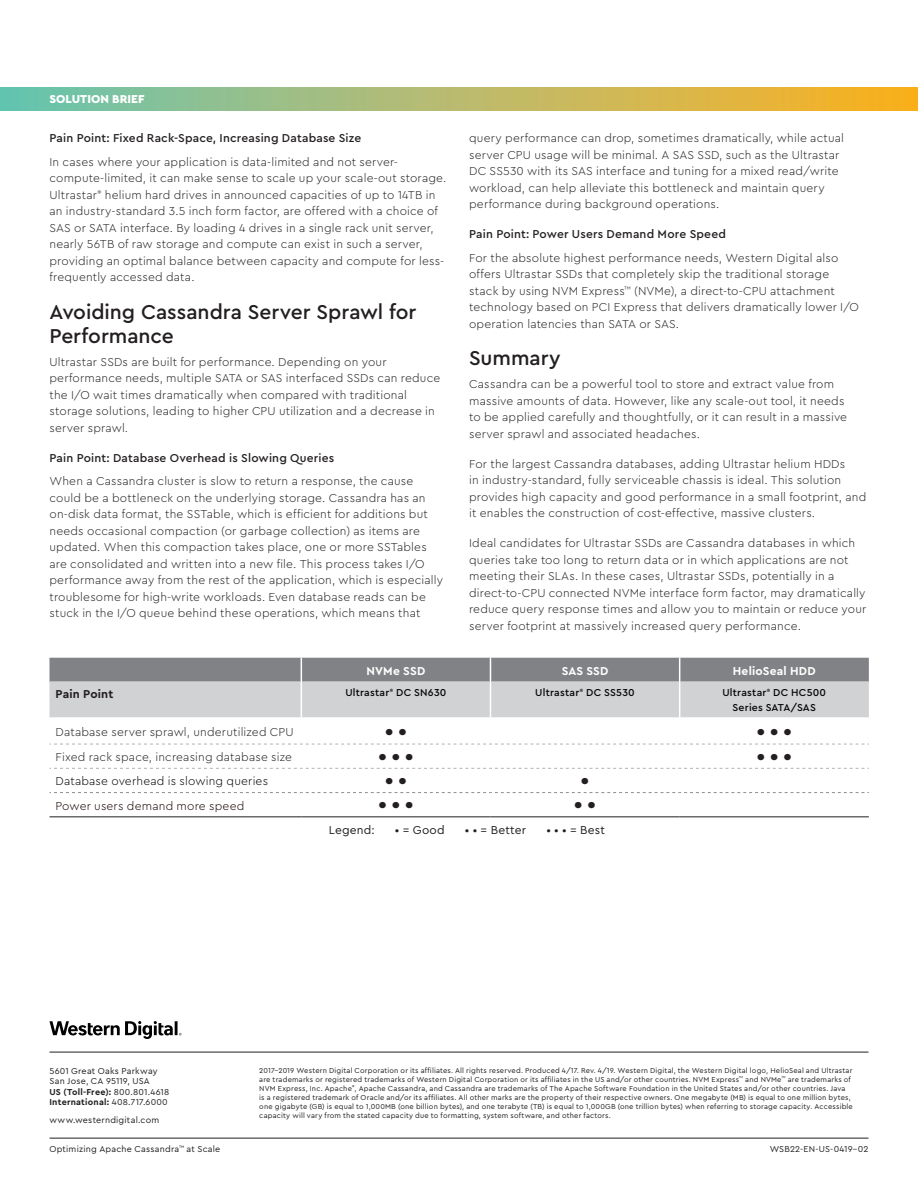
<style>
.page{position:relative;width:918px;height:1188px;background:#fff}
.page>*{position:absolute;margin:0;border:0;box-sizing:border-box;transform-origin:0 0}
.TITLES{font:500 21px/24px "Cera PRO";color:#231f20}
.Table_Sub_Header{font:900 18px "Cera PRO";color:#231f20}
.BODY_TEXT_8_10{font:300 12px/16.5px "Cera PRO";letter-spacing:.015em;color:#231f20}
.BODY_TEXT_8_10-2{font:500 12px "Cera PRO";letter-spacing:.015em;color:#231f20}
.Table_Bod_Copy{font:300 12px "Cera PRO";letter-spacing:.015em;color:#231f20}
.Table_Bod_Copy-2{font:300 12px "Cera PRO";letter-spacing:.015em;color:#000001}
.Table_Sub_Header-2{font:12px "Cera PRO";letter-spacing:.015em;color:#231f20}
.Table_Sub_Header-3{font:700 12px "Cera PRO";letter-spacing:.015em;color:#fff}
.Table_Bod_Copy-3{font:300 12px "Cera PRO";letter-spacing:.015em;color:#190000}
.TOP_HEADER{font:900 12px "Cera PRO";color:#fff}
.Table_Sub_Header-4{font:700 12px "Cera PRO";letter-spacing:.015em;color:#231f20}
.Table_Sub_Header-5{font:500 10.5px/15px "Cera PRO";letter-spacing:.02em;color:#040503;text-align:center}
.HYPERLINK{font:9px "Cera PRO";letter-spacing:.025em;color:#231f20}
.HYPERLINK-2{font:700 9px "Cera PRO";letter-spacing:.025em;color:#231f20}
.CAPTION__W_RULE{font:9px "Cera PRO";letter-spacing:.025em;color:#231f20}
.PART_NUMBER{font:9px "Cera PRO";letter-spacing:.015em;color:#231f20}
.LEGAL{font:7.5px/9px "Cera PRO";letter-spacing:.025em;color:#231f20}
.s1{font-weight:400}
</style>
<div class="page">
<hr style="left:49px;top:1138px;width:820px;height:1px;background:#231f20">
<div style="left:0;top:87px;width:918px;height:24px;background:linear-gradient(to right,#6bc4b5,#ffb121)"></div>
<hr style="left:49px;top:1052px;width:820px;height:1px;background:#231f20">
<svg style="left:49px;top:1021px;width:132px;height:18px"></svg>
<svg style="left:49px;top:743px;width:820px;height:25px"></svg>
<svg style="left:49px;top:744px;width:820px;height:1px"></svg>
<svg style="left:49px;top:768px;width:820px;height:1px"></svg>
<svg style="left:49px;top:658px;width:820px;height:60px;background:#b2b3b6"></svg>
<hr style="left:301px;top:682px;width:1px;height:36px;background:#fff">
<hr style="left:490px;top:682px;width:1px;height:36px;background:#fff">
<hr style="left:679px;top:682px;width:1px;height:36px;background:#fff">
<hr style="left:49px;top:816px;width:252px;height:1px;background:#231f20">
<hr style="left:301px;top:816px;width:190px;height:1px;background:#231f20">
<hr style="left:490px;top:816px;width:190px;height:1px;background:#231f20">
<hr style="left:680px;top:816px;width:189px;height:1px;background:#231f20">
<svg style="left:49px;top:792px;width:820px;height:1px"></svg>
<p class="TOP_HEADER" style="left:49px;top:91px;width:97px">SOLUTION BRIEF</p>
<p class="BODY_TEXT_8_10-2" style="left:49px;top:130px;width:313px">Pain Point: Fixed Rack-Space, Increasing Database Size</p>
<p class="BODY_TEXT_8_10" style="left:49px;top:153px;width:398px">In cases where your application is data-limited and not server&shy;compute-limited, it can make sense to scale up your scale-out storage.<br>Ultrastar<sup>®</sup> helium hard drives in announced capacities of up to 14TB in an industry-standard 3.5 inch form factor, are offered with a choice of SAS or SATA interface. By loading 4 drives in a single rack unit server, nearly 56TB of raw storage and compute can exist in such a server, providing an optimal balance between capacity and compute for less&shy;frequently accessed data.</p>
<p class="TITLES" style="left:49px;top:299px;width:369px">Avoiding Cassandra Server Sprawl for<br>Performance</p>
<p class="BODY_TEXT_8_10" style="left:49px;top:353px;width:392px">Ultrastar SSDs are built for performance. Depending on your performance needs, multiple SATA or SAS interfaced SSDs can reduce the I/O wait times dramatically when compared with traditional storage solutions, leading to higher CPU utilization and a decrease in server sprawl.</p>
<p class="BODY_TEXT_8_10-2" style="left:49px;top:450px;width:286px">Pain Point: Database Overhead is Slowing Queries</p>
<p class="BODY_TEXT_8_10" style="left:49px;top:472px;width:395px">When a Cassandra cluster is slow to return a response, the cause could be a bottleneck on the underlying storage. Cassandra has an on-disk data format, the SSTable, which is efficient for additions but needs occasional compaction (or garbage collection) as items are updated. When this compaction takes place, one or more SSTables are consolidated and written into a new file. This process takes I/O performance away from the rest of the application, which is especially troublesome for high-write workloads. Even database reads can be stuck in the I/O queue behind these operations, which means that</p>
<p class="BODY_TEXT_8_10" style="left:469px;top:130px;width:376px">query performance can drop, sometimes dramatically, while actual server CPU usage will be minimal. A SAS SSD, such as the Ultrastar DC SS530 with its SAS interface and tuning for a mixed read/write workload, can help alleviate this bottleneck and maintain query performance during background operations.</p>
<p class="BODY_TEXT_8_10-2" style="left:469px;top:226px;width:258px">Pain Point: Power Users Demand More Speed</p>
<p class="BODY_TEXT_8_10" style="left:469px;top:249px;width:391px">For the absolute highest performance needs, Western Digital also offers Ultrastar SSDs that completely skip the traditional storage stack by using NVM Express<sup>™</sup> (NVMe), a direct-to-CPU attachment technology based on PCI Express that delivers dramatically lower I/O operation latencies than SATA or SAS.</p>
<p class="TITLES" style="left:469px;top:345px;width:93px">Summary</p>
<p class="BODY_TEXT_8_10" style="left:469px;top:376px;width:380px">Cassandra can be a powerful tool to store and extract value from massive amounts of data. However, like any scale-out tool, it needs to be applied carefully and thoughtfully, or it can result in a massive server sprawl and associated headaches.</p>
<p class="BODY_TEXT_8_10" style="left:469px;top:455px;width:399px">For the largest Cassandra databases, adding Ultrastar helium HDDs<br>in industry-standard, fully serviceable chassis is ideal. This solution provides high capacity and good performance in a small footprint, and it enables the construction of cost-effective, massive clusters.</p>
<p class="BODY_TEXT_8_10" style="left:469px;top:535px;width:399px">Ideal candidates for Ultrastar SSDs are Cassandra databases in which queries take too long to return data or in which applications are not meeting their SLAs. In these cases, Ultrastar SSDs, potentially in a direct-to-CPU connected NVMe interface form factor, may dramatically reduce query response times and allow you to maintain or reduce your server footprint at massively increased query performance.</p>
<p class="Table_Sub_Header-3" style="left:367px;top:663px;width:60px">NVMe SSD</p>
<p class="Table_Sub_Header-3" style="left:562px;top:663px;width:48px">SAS SSD</p>
<p class="Table_Sub_Header-3" style="left:733px;top:663px;width:84px">HelioSeal HDD</p>
<p class="Table_Sub_Header-4" style="left:55px;top:686px;width:60px">Pain Point</p>
<p class="Table_Sub_Header-5" style="left:345px;top:685px;width:103px">Ultrastar<sup>®</sup> DC SN630</p>
<p class="Table_Sub_Header-5" style="left:535px;top:685px;width:101px">Ultrastar<sup>®</sup> DC SS530</p>
<p class="Table_Sub_Header-5" style="left:722px;top:685px;width:105px">Ultrastar<sup>®</sup> DC HC500<br>Series SATA/SAS</p>
<p class="Table_Bod_Copy" style="left:55px;top:724px;width:240px">Database server sprawl, underutilized CPU</p>
<p class="Table_Sub_Header" style="left:385px;top:719px;width:23px">• •</p>
<p class="Table_Sub_Header" style="left:757px;top:719px;width:36px">• • •</p>
<p class="Table_Bod_Copy" style="left:55px;top:749px;width:238px">Fixed rack space, increasing database size</p>
<p class="Table_Sub_Header" style="left:378px;top:744px;width:36px">• • •</p>
<p class="Table_Sub_Header" style="left:757px;top:744px;width:36px">• • •</p>
<p class="Table_Bod_Copy-2" style="left:55px;top:773px;width:214px">Database overhead is slowing queries</p>
<p class="Table_Sub_Header" style="left:385px;top:768px;width:23px">• •</p>
<p class="Table_Sub_Header" style="left:581px;top:768px;width:10px">•</p>
<p class="Table_Bod_Copy-3" style="left:55px;top:798px;width:190px">Power users demand more speed</p>
<p class="Table_Sub_Header" style="left:378px;top:792px;width:36px">• • •</p>
<p class="Table_Sub_Header" style="left:574px;top:792px;width:23px">• •</p>
<p class="Table_Sub_Header-2" style="left:329px;top:822px;width:47px">Legend:</p>
<p class="Table_Sub_Header-2" style="left:395px;top:822px;width:51px">• = Good</p>
<p class="Table_Sub_Header-2" style="left:465px;top:822px;width:63px">• • = Better</p>
<p class="Table_Sub_Header-2" style="left:546px;top:822px;width:60px">• • • = Best</p>
<p class="HYPERLINK" style="left:49px;top:1065px;width:110px">5601 Great Oaks Parkway</p>
<p class="HYPERLINK" style="left:49px;top:1075px;width:102px">San Jose, CA 95119, USA</p>
<p class="HYPERLINK-2" style="left:49px;top:1086px;width:121px">US (Toll-Free): <span class="s1">800.801.4618</span></p>
<p class="HYPERLINK-2" style="left:49px;top:1096px;width:120px">International: <span class="s1">408.717.6000</span></p>
<p class="HYPERLINK" style="left:49px;top:1114px;width:111px">www.westerndigital.com</p>
<p class="LEGAL" style="left:259px;top:1065px;width:595px">2017-2019 Western Digital Corporation or its affiliates. All rights reserved. Produced 4/17. Rev. 4/19. Western Digital, the Western Digital logo, HelioSeal and Ultrastar are trademarks or registered trademarks of Western Digital Corporation or its affiliates in the US and/or other countries. NVM Express<sup>™</sup> and NVMe<sup>™</sup> are trademarks of NVM Express, Inc. Apache<sup>®</sup>, Apache Cassandra, and Cassandra are trademarks of The Apache Software Foundation in the United States and/or other countries. Java<br>is a registered trademark of Oracle and/or its affiliates. All other marks are the property of their respective owners. One megabyte (MB) is equal to one million bytes, one gigabyte (GB) is equal to 1,000MB (one billion bytes), and one terabyte (TB) is equal to 1,000GB (one trillion bytes) when referring to storage capacity. Accessible capacity will vary from the stated capacity due to formatting, system software, and other factors.</p>
<p class="CAPTION__W_RULE" style="left:49px;top:1143px;width:172px">Optimizing Apache Cassandra<sup>™</sup> at Scale</p>
<p class="PART_NUMBER" style="left:770px;top:1143px;width:100px">WSB22-EN-US-0419-02</p>
</div>
